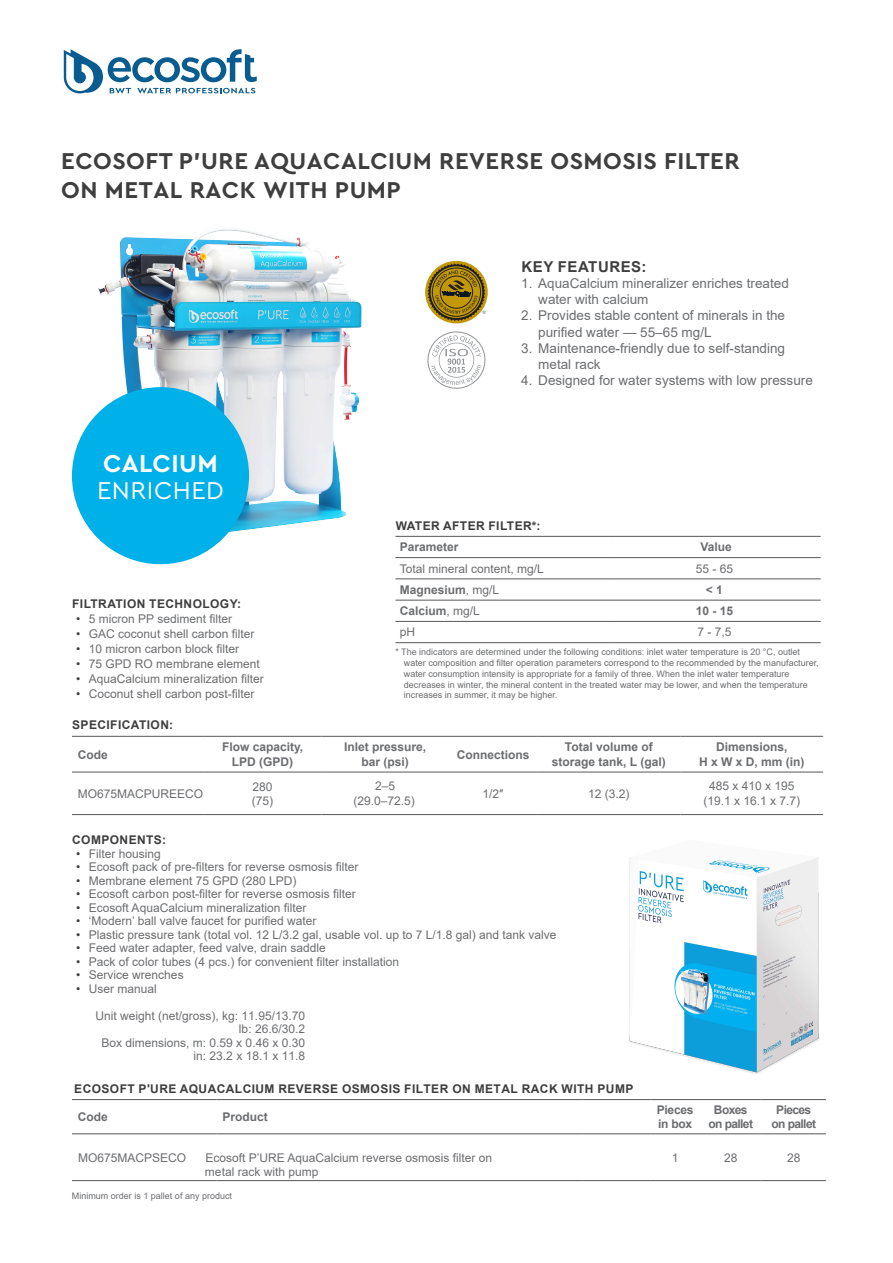
<style>
.page{position:relative;width:893px;height:1263px;background:#fff}
.page>*{position:absolute;margin:0;border:0;box-sizing:border-box;transform-origin:0 0}
.t1{font:25.5px "Cera PRO";letter-spacing:.02em;color:#fff}
.t2{font:700 25.5px "Cera PRO";letter-spacing:.02em;color:#fff}
.t3{font:700 24px/28.8px "Cera PRO";letter-spacing:.02em;color:#3e3e3f}
.t4{font:700 15px "Arial";letter-spacing:.035em;color:#3e3e3f}
.t5{font:13.5px/16.2px "Arial";color:#6c6d70}
.t6{font:12px/13.5px "Arial";color:#6c6d70}
.t7{font:700 12px/15px "Arial";color:#6c6d70;text-align:center}
.t8{font:700 12px "Arial";letter-spacing:.035em;color:#3e3e3f}
.t9{font:700 12px/13.5px "Arial";letter-spacing:-.05em;color:#6c6d70;text-align:center}
.t10{font:700 12px/13.5px "Arial";letter-spacing:-.02em;color:#6c6d70}
.t11{font:9px/10.8px "Arial";color:#6c6d70}
.s1{color:#3e3e3f}
.s2{font-weight:400}
</style>
<div class="page">
<img style="left:96px;top:229px;width:266px;height:313px">
<svg style="left:64px;top:49px;width:193px;height:44px"></svg>
<hr style="left:72px;top:814px;width:132px;height:1px;background:#57585a">
<hr style="left:204px;top:814px;width:117px;height:1px;background:#57585a">
<hr style="left:321px;top:814px;width:128px;height:1px;background:#57585a">
<hr style="left:449px;top:814px;width:88px;height:1px;background:#57585a">
<hr style="left:537px;top:814px;width:143px;height:1px;background:#57585a">
<hr style="left:72px;top:736px;width:132px;height:1px;background:#57585a">
<hr style="left:204px;top:736px;width:117px;height:1px;background:#57585a">
<hr style="left:321px;top:736px;width:128px;height:1px;background:#57585a">
<hr style="left:449px;top:736px;width:88px;height:1px;background:#57585a">
<hr style="left:537px;top:736px;width:143px;height:1px;background:#57585a">
<hr style="left:680px;top:736px;width:143px;height:1px;background:#57585a">
<hr style="left:72px;top:772px;width:132px;height:1px;background:#57585a">
<hr style="left:204px;top:772px;width:117px;height:1px;background:#57585a">
<hr style="left:321px;top:772px;width:128px;height:1px;background:#57585a">
<hr style="left:449px;top:772px;width:88px;height:1px;background:#57585a">
<hr style="left:537px;top:772px;width:143px;height:1px;background:#57585a">
<hr style="left:680px;top:772px;width:143px;height:1px;background:#57585a">
<hr style="left:72px;top:1099px;width:145px;height:1px;background:#57585a">
<hr style="left:217px;top:1099px;width:365px;height:1px;background:#57585a">
<hr style="left:582px;top:1099px;width:68px;height:1px;background:#57585a">
<hr style="left:72px;top:1133px;width:145px;height:1px;background:#57585a">
<hr style="left:217px;top:1133px;width:365px;height:1px;background:#57585a">
<hr style="left:582px;top:1133px;width:68px;height:1px;background:#57585a">
<hr style="left:72px;top:1180px;width:145px;height:1px;background:#57585a">
<hr style="left:217px;top:1180px;width:365px;height:1px;background:#57585a">
<hr style="left:582px;top:1180px;width:68px;height:1px;background:#57585a">
<hr style="left:650px;top:1180px;width:50px;height:1px;background:#57585a">
<hr style="left:700px;top:1180px;width:62px;height:1px;background:#57585a">
<hr style="left:762px;top:1180px;width:64px;height:1px;background:#57585a">
<svg style="left:427px;top:331px;width:59px;height:58px"></svg>
<div style="left:425px;top:261px;width:63px;height:62px;background:#c29807;border-radius:50%"></div>
<svg style="left:427px;top:263px;width:59px;height:58px"></svg>
<hr style="left:395px;top:536px;width:213px;height:1px;background:#57585a">
<hr style="left:608px;top:536px;width:213px;height:1px;background:#57585a">
<hr style="left:395px;top:557px;width:213px;height:1px;background:#57585a">
<hr style="left:608px;top:557px;width:213px;height:1px;background:#57585a">
<hr style="left:395px;top:579px;width:213px;height:1px;background:#57585a">
<hr style="left:608px;top:579px;width:213px;height:1px;background:#57585a">
<hr style="left:395px;top:600px;width:213px;height:1px;background:#57585a">
<hr style="left:608px;top:600px;width:213px;height:1px;background:#57585a">
<hr style="left:395px;top:621px;width:213px;height:1px;background:#57585a">
<hr style="left:608px;top:621px;width:213px;height:1px;background:#57585a">
<hr style="left:395px;top:642px;width:213px;height:1px;background:#57585a">
<hr style="left:608px;top:642px;width:213px;height:1px;background:#57585a">
<div style="left:72px;top:387px;width:177px;height:177px;background:#00b0e9;border-radius:50%"></div>
<img style="left:612px;top:814px;width:214px;height:321px">
<h2 class="t3" style="left:61px;top:146px;width:680px">ECOSOFT P’URE AQUACALCIUM REVERSE OSMOSIS FILTER<br>ON METAL RACK WITH PUMP</h2>
<h1 class="t2" style="left:103px;top:447px;width:116px">CALCIUM</h1>
<h1 class="t1" style="left:97px;top:474px;width:128px">ENRICHED</h1>
<p class="t8" style="left:72px;top:596px;width:170px">FILTRATION TECHNOLOGY:</p>
<p class="t6" style="left:76px;top:612px;width:157px"><span class="s1">•</span> 5 micron PP sediment filter</p>
<p class="t6" style="left:76px;top:627px;width:180px"><span class="s1">•</span> GAC coconut shell carbon filter</p>
<p class="t6" style="left:76px;top:642px;width:164px"><span class="s1">•</span> 10 micron carbon block filter</p>
<p class="t6" style="left:76px;top:657px;width:185px"><span class="s1">•</span> 75 GPD RO membrane element</p>
<p class="t6" style="left:76px;top:672px;width:189px"><span class="s1">•</span> AquaCalcium mineralization filter</p>
<p class="t6" style="left:76px;top:687px;width:180px"><span class="s1">•</span> Coconut shell carbon post-filter</p>
<p class="t4" style="left:521px;top:256px;width:126px">KEY FEATURES:</p>
<p class="t5" style="left:538px;top:275px;width:252px;text-indent:-17px">1. AquaCalcium mineralizer enriches treated water with calcium</p>
<p class="t5" style="left:538px;top:307px;width:248px;text-indent:-17px">2. Provides stable content of minerals in the purified water — 55–65 mg/L</p>
<p class="t5" style="left:538px;top:340px;width:248px;text-indent:-17px">3. Maintenance-friendly due to self-standing metal rack</p>
<p class="t5" style="left:521px;top:372px;width:293px">4. Designed for water systems with low pressure</p>
<p class="t8" style="left:396px;top:517px;width:146px">WATER AFTER FILTER*:</p>
<p class="t7" style="left:400px;top:540px;width:60px">Parameter</p>
<p class="t7" style="left:700px;top:540px;width:33px">Value</p>
<p class="t6" style="left:400px;top:562px;width:146px">Total mineral content, mg/L</p>
<p class="t6" style="left:696px;top:562px;width:39px">55 - 65</p>
<p class="t7" style="left:400px;top:582px;width:101px">Magnesium<span class="s2">, mg/L</span></p>
<p class="t7" style="left:706px;top:582px;width:19px">&lt; 1</p>
<p class="t7" style="left:400px;top:604px;width:82px">Calcium<span class="s2">, mg/L</span></p>
<p class="t7" style="left:696px;top:604px;width:39px">10 - 15</p>
<p class="t6" style="left:400px;top:625px;width:17px">pH</p>
<p class="t6" style="left:697px;top:625px;width:36px">7 - 7,5</p>
<p class="t11" style="left:404px;top:647px;width:416px;text-indent:-9px">* The indicators are determined under the following conditions: inlet water temperature is 20 °С, outlet water composition and filter operation parameters correspond to the recommended by the manufacturer, water consumption intensity is appropriate for a family of three. When the inlet water temperature decreases in winter, the mineral content in the treated water may be lower, and when the temperature increases in summer, it may be higher.</p>
<p class="t8" style="left:72px;top:716px;width:103px">SPECIFICATION:</p>
<p class="t7" style="left:78px;top:747px;width:31px">Code</p>
<p class="t7" style="left:222px;top:739px;width:83px">Flow capacity,<br>LPD (GPD)</p>
<p class="t7" style="left:344px;top:739px;width:84px">Inlet pressure, bar (psi)</p>
<p class="t7" style="left:457px;top:747px;width:74px">Connections</p>
<p class="t7" style="left:552px;top:739px;width:115px">Total volume of storage tank, L (gal)</p>
<p class="t7" style="left:699px;top:739px;width:107px">Dimensions,<br>H х W х D, mm (in)</p>
<p class="t6" style="left:78px;top:787px;width:127px">MO675MACPUREECO</p>
<p class="t6" style="left:252px;top:779px;width:23px;line-height:14.4px">280 (75)</p>
<p class="t6" style="left:353px;top:778px;width:63px;line-height:15px;text-align:center">2–5 (29.0–72.5)</p>
<p class="t6" style="left:483px;top:787px;width:22px">1/2″</p>
<p class="t6" style="left:588px;top:787px;width:43px">12 (3.2)</p>
<p class="t6" style="left:703px;top:778px;width:98px;line-height:15px;text-align:center">485 х 410 х 195 (19.1 х 16.1 х 7.7)</p>
<p class="t8" style="left:72px;top:831px;width:95px">COMPONENTS:</p>
<p class="t6" style="left:76px;top:847px;width:86px"><span class="s1">•</span> Filter housing</p>
<p class="t6" style="left:76px;top:860px;width:284px"><span class="s1">•</span> Ecosoft pack of pre-filters for reverse osmosis filter</p>
<p class="t6" style="left:76px;top:874px;width:222px"><span class="s1">•</span> Membrane element 75 GPD (280 LPD)</p>
<p class="t6" style="left:76px;top:887px;width:281px"><span class="s1">•</span> Ecosoft carbon post-filter for reverse osmosis filter</p>
<p class="t6" style="left:76px;top:901px;width:232px"><span class="s1">•</span> Ecosoft AquaCalcium mineralization filter</p>
<p class="t6" style="left:76px;top:914px;width:242px"><span class="s1">•</span> ‘Modern’ ball valve faucet for purified water</p>
<p class="t6" style="left:76px;top:928px;width:482px"><span class="s1">•</span> Plastic pressure tank (total vol. 12 L/3.2 gal, usable vol. up to 7 L/1.8 gal) and tank valve</p>
<p class="t6" style="left:76px;top:941px;width:251px"><span class="s1">•</span> Feed water adapter, feed valve, drain saddle</p>
<p class="t6" style="left:76px;top:955px;width:324px"><span class="s1">•</span> Pack of color tubes (4 pcs.) for convenient filter installation</p>
<p class="t6" style="left:76px;top:968px;width:109px"><span class="s1">•</span> Service wrenches</p>
<p class="t6" style="left:76px;top:982px;width:82px"><span class="s1">•</span> User manual</p>
<p class="t6" style="left:96px;top:1008px;width:211px;text-align:right">Unit weight (net/gross), kg: 11.95/13.70 lb: 26.6/30.2<br>Box dimensions, m: 0.59 х 0.46 х 0.30 in: 23.2 x 18.1 x 11.8</p>
<p class="t8" style="left:74px;top:1081px;width:561px">ECOSOFT P'URE AQUACALCIUM REVERSE OSMOSIS FILTER ON METAL RACK WITH PUMP</p>
<p class="t7" style="left:78px;top:1109px;width:31px">Code</p>
<p class="t7" style="left:223px;top:1109px;width:47px">Product</p>
<p class="t10" style="left:657px;top:1103px;width:38px">Pieces in box</p>
<p class="t9" style="left:708px;top:1103px;width:46px">Boxes on pallet</p>
<p class="t9" style="left:771px;top:1103px;width:46px">Pieces on pallet</p>
<p class="t6" style="left:78px;top:1151px;width:110px">MO675MACPSECO</p>
<p class="t6" style="left:205px;top:1150px;width:289px;line-height:14.4px">Ecosoft P’URE AquaCalcium reverse osmosis filter on metal rack with pump</p>
<p class="t6" style="left:672px;top:1150px;width:8px">1</p>
<p class="t6" style="left:724px;top:1150px;width:15px">28</p>
<p class="t6" style="left:787px;top:1150px;width:15px">28</p>
<p class="t11" style="left:72px;top:1190px;width:162px">Minimum order is 1 pallet of any product</p>
</div>
